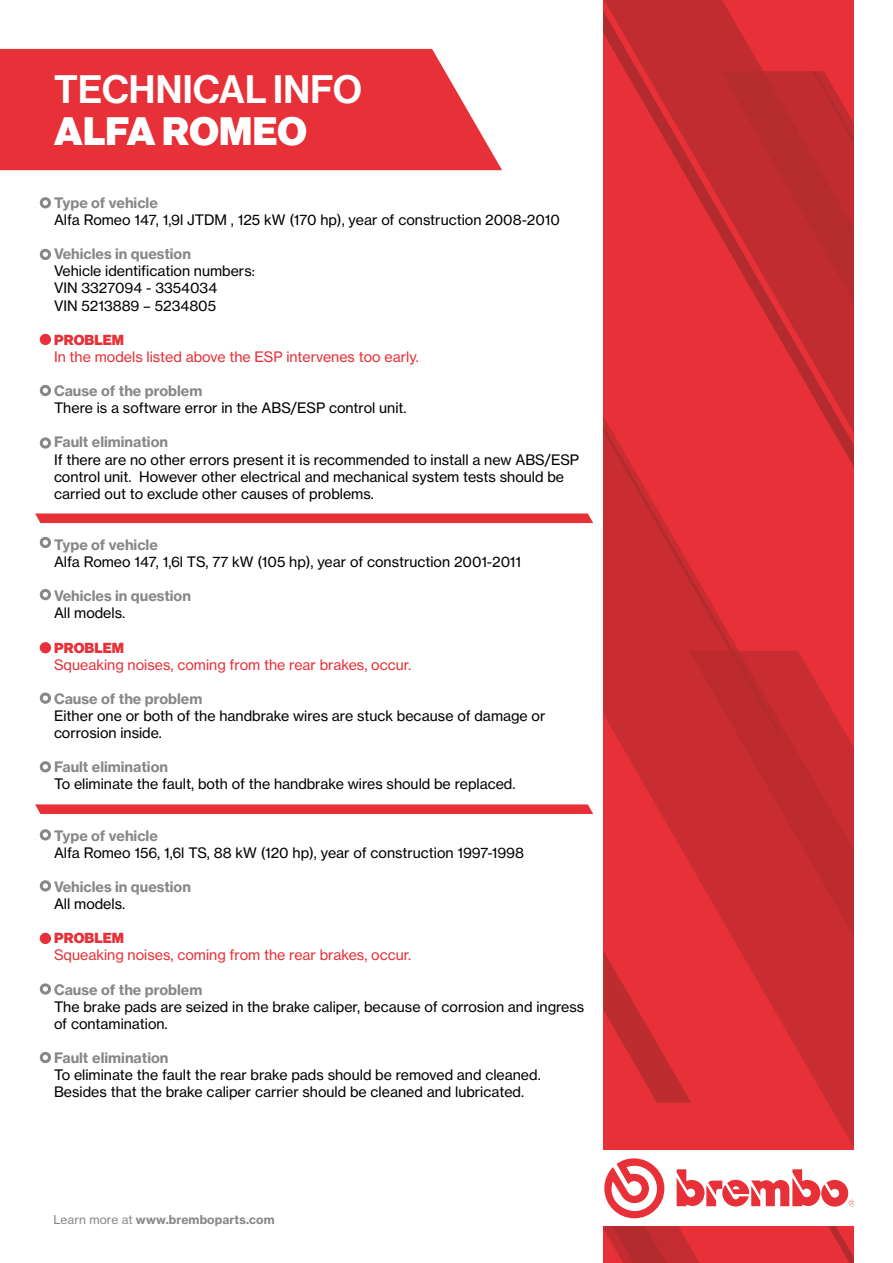
<style>
.page{position:relative;width:893px;height:1263px;background:#fff}
.page>*{position:absolute;margin:0;border:0;box-sizing:border-box;transform-origin:0 0}
.t1{font:500 38.85px "BW Haas Head 65";letter-spacing:.01em;color:#fff}
.t2{font:900 38.85px "BW Haas Head 95";letter-spacing:.01em;color:#fff}
.t3{font:14.25px/17.1px "BW Haas Text 55 Roman";color:#000}
.t4{font:700 14.25px "BW Haas Text 75";color:#878787}
.t5{font:14.25px "BW Haas Text 55 Roman";color:#e73037}
.t6{font:900 14.25px "BW Haas Head 95";letter-spacing:.01em;color:#e73037}
.t7{font:700 12px "BW Haas Text 75";letter-spacing:.01em;color:#878787}
.s1{font-family:"BW Haas Text 55 Roman";font-weight:400}
</style>
<div class="page">
<svg style="left:783px;top:0;width:71px;height:350px;background:#c82c31"></svg>
<svg style="left:603px;top:350px;width:251px;height:913px;background:#dc4046"></svg>
<svg style="left:603px;top:0;width:180px;height:737px;background:#d62e33"></svg>
<svg style="left:812px;top:71px;width:42px;height:140px;background:#c32c30"></svg>
<div style="left:40px;top:197px;width:11px;height:11px;border:3px solid #878787;border-radius:50%"></div>
<div style="left:40px;top:589px;width:11px;height:11px;border:3px solid #878787;border-radius:50%"></div>
<div style="left:40px;top:537px;width:11px;height:11px;border:3px solid #878787;border-radius:50%"></div>
<div style="left:40px;top:249px;width:11px;height:11px;border:3px solid #878787;border-radius:50%"></div>
<div style="left:40px;top:692px;width:11px;height:12px;border:3px solid #878787;border-radius:50%"></div>
<div style="left:40px;top:761px;width:11px;height:11px;border:3px solid #878787;border-radius:50%"></div>
<div style="left:41px;top:335px;width:9px;height:9px;background:#e73037;border-radius:50%"></div>
<div style="left:40px;top:334px;width:11px;height:11px;border:3px solid #e73037;border-radius:50%"></div>
<div style="left:41px;top:934px;width:9px;height:8px;background:#e73037;border-radius:50%"></div>
<div style="left:40px;top:933px;width:11px;height:11px;border:3px solid #e73037;border-radius:50%"></div>
<div style="left:41px;top:644px;width:9px;height:8px;background:#e73037;border-radius:50%"></div>
<div style="left:40px;top:642px;width:11px;height:11px;border:3px solid #e73037;border-radius:50%"></div>
<div style="left:40px;top:437px;width:11px;height:12px;border:3px solid #878787;border-radius:50%"></div>
<div style="left:40px;top:880px;width:11px;height:11px;border:3px solid #878787;border-radius:50%"></div>
<div style="left:40px;top:385px;width:11px;height:11px;border:3px solid #878787;border-radius:50%"></div>
<div style="left:40px;top:829px;width:11px;height:11px;border:3px solid #878787;border-radius:50%"></div>
<div style="left:40px;top:983px;width:11px;height:12px;border:3px solid #878787;border-radius:50%"></div>
<div style="left:40px;top:1052px;width:11px;height:11px;border:3px solid #878787;border-radius:50%"></div>
<svg style="left:0;top:49px;width:502px;height:121px;background:#e83e45"></svg>
<svg style="left:35px;top:513px;width:558px;height:10px;background:#e83b42"></svg>
<svg style="left:35px;top:804px;width:558px;height:10px;background:#e83a41"></svg>
<h1 class="t1" style="left:54px;top:67px;width:309px">TECHNICAL INFO</h1>
<h1 class="t2" style="left:54px;top:109px;width:254px">ALFA ROMEO</h1>
<p class="t4" style="left:54px;top:194px;width:105px">Type of vehicle</p>
<p class="t3" style="left:54px;top:211px;width:507px">Alfa Romeo 147, 1,9l JTDM , 125 kW (170 hp), year of construction 2008-2010</p>
<p class="t4" style="left:54px;top:245px;width:138px">Vehicles in question</p>
<p class="t3" style="left:54px;top:263px;width:202px">Vehicle identification numbers:<br>VIN 3327094 - 3354034<br>VIN 5213889 – 5234805</p>
<p class="t6" style="left:54px;top:331px;width:71px">PROBLEM</p>
<p class="t5" style="left:54px;top:348px;width:366px">In the models listed above the ESP intervenes too early.</p>
<p class="t4" style="left:54px;top:382px;width:150px">Cause of the problem</p>
<p class="t3" style="left:54px;top:399px;width:354px">There is a software error in the ABS/ESP control unit.</p>
<p class="t4" style="left:54px;top:433px;width:116px">Fault elimination</p>
<p class="t3" style="left:54px;top:451px;width:527px">If there are no other errors present it is recommended to install a new ABS/ESP control unit. However other electrical and mechanical system tests should be carried out to exclude other causes of problems.</p>
<p class="t4" style="left:54px;top:536px;width:105px">Type of vehicle</p>
<p class="t3" style="left:54px;top:553px;width:469px">Alfa Romeo 147, 1,6l TS, 77 kW (105 hp), year of construction 2001-2011</p>
<p class="t4" style="left:54px;top:587px;width:138px">Vehicles in question</p>
<p class="t3" style="left:54px;top:605px;width:73px">All models.</p>
<p class="t6" style="left:54px;top:639px;width:71px">PROBLEM</p>
<p class="t5" style="left:54px;top:656px;width:359px">Squeaking noises, coming from the rear brakes, occur.</p>
<p class="t4" style="left:54px;top:690px;width:150px">Cause of the problem</p>
<p class="t3" style="left:54px;top:707px;width:493px">Either one or both of the handbrake wires are stuck because of damage or corrosion inside.</p>
<p class="t4" style="left:54px;top:758px;width:116px">Fault elimination</p>
<p class="t3" style="left:54px;top:776px;width:463px">To eliminate the fault, both of the handbrake wires should be replaced.</p>
<p class="t4" style="left:54px;top:826px;width:105px">Type of vehicle</p>
<p class="t3" style="left:54px;top:844px;width:472px">Alfa Romeo 156, 1,6l TS, 88 kW (120 hp), year of construction 1997-1998</p>
<p class="t4" style="left:54px;top:878px;width:138px">Vehicles in question</p>
<p class="t3" style="left:54px;top:895px;width:73px">All models.</p>
<p class="t6" style="left:54px;top:930px;width:71px">PROBLEM</p>
<p class="t5" style="left:54px;top:946px;width:359px">Squeaking noises, coming from the rear brakes, occur.</p>
<p class="t4" style="left:54px;top:980px;width:150px">Cause of the problem</p>
<p class="t3" style="left:54px;top:998px;width:532px">The brake pads are seized in the brake caliper, because of corrosion and ingress of contamination.</p>
<p class="t4" style="left:54px;top:1049px;width:116px">Fault elimination</p>
<p class="t3" style="left:54px;top:1066px;width:488px">To eliminate the fault the rear brake pads should be removed and cleaned.<br>Besides that the brake caliper carrier should be cleaned and lubricated.</p>
<p class="t7" style="left:54px;top:1212px;width:223px"><span class="s1">Learn more at</span> www.bremboparts.com</p>
</div>
